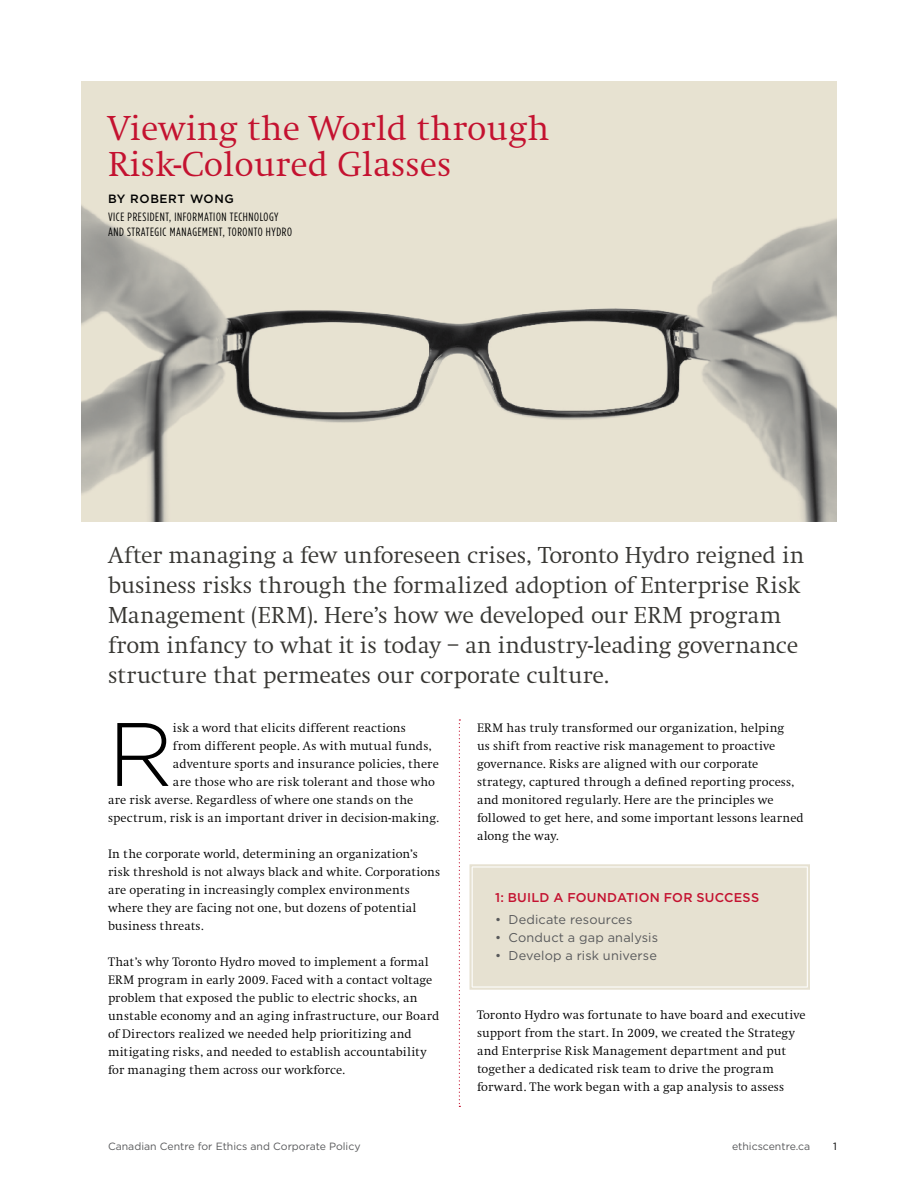
<style>
.page{position:relative;width:918px;height:1188px;background:#fff}
.page>*{position:absolute;margin:0;border:0;box-sizing:border-box;transform-origin:0 0}
.t1{font:300 89.85px "Gotham HTF";color:#000}
.t2{font:300 36px/36px "Swift EF";color:#c41230}
.t3{font:300 24px/30px "Swift EF";letter-spacing:-.005em;color:#383733}
.t4{font:300 12.75px/18px "Swift EF";letter-spacing:.01em;color:#000}
.t5{font:12.75px "Gotham HTF";letter-spacing:.015em;color:#58595b}
.t6{font:500 12.75px "Gotham HTF";letter-spacing:.02em;color:#c41230}
.t7{font:condensed 12px/15px "Gotham HTF";letter-spacing:.05em;color:#000}
.t8{font:500 12px "Gotham HTF";letter-spacing:.05em;color:#000}
.t9{font:10.5px "Gotham HTF";color:#58595b}
.t10{font:10.5px "Gotham HTF";color:#000}
</style>
<div class="page">
<div style="left:469px;top:864px;width:341px;height:126px;background:#e6e1d1"></div>
<div style="left:473px;top:868px;width:334px;height:118px;border:1px solid #e6e1d1"></div>
<div style="left:475px;top:870px;width:330px;height:114px;border:2px solid #e6e1d1"></div>
<svg style="left:459px;top:719px;width:1px;height:388px"></svg>
<img style="left:81px;top:81px;width:756px;height:441px">
<h2 class="t2" style="left:108px;top:111px;width:443px">Viewing the World through<br>Risk-Coloured Glasses</h2>
<p class="t8" style="left:108px;top:192px;width:127px">BY ROBERT WONG</p>
<p class="t7" style="left:108px;top:210px;width:186px">VICE PRESIDENT, INFORMATION TECHNOLOGY<br>AND STRATEGIC MANAGEMENT, TORONTO HYDRO</p>
<p class="t3" style="left:108px;top:541px;width:698px">After managing a few unforeseen crises, Toronto Hydro reigned in business risks through the formalized adoption of Enterprise Risk Management (ERM). Here’s how we developed our ERM program from infancy to what it is today – an industry-leading governance structure that permeates our corporate culture.</p>
<h1 class="t1" style="left:108px;top:705px;width:66px">R</h1>
<p class="t4" style="left:173px;top:719px;width:234px">isk a word that elicits different reactions</p>
<p class="t4" style="left:173px;top:737px;width:260px">from different people. As with mutual funds,</p>
<p class="t4" style="left:173px;top:755px;width:267px">adventure sports and insurance policies, there</p>
<p class="t4" style="left:173px;top:773px;width:263px">are those who are risk tolerant and those who</p>
<p class="t4" style="left:108px;top:791px;width:307px">are risk averse. Regardless of where one stands on the</p>
<p class="t4" style="left:108px;top:809px;width:333px">spectrum, risk is an important driver in decision-making.</p>
<p class="t4" style="left:108px;top:845px;width:334px">In the corporate world, determining an organization’s risk threshold is not always black and white. Corporations are operating in increasingly complex environments where they are facing not one, but dozens of potential business threats.</p>
<p class="t4" style="left:108px;top:953px;width:333px">That’s why Toronto Hydro moved to implement a formal ERM program in early 2009. Faced with a contact voltage problem that exposed the public to electric shocks, an unstable economy and an aging infrastructure, our Board of Directors realized we needed help prioritizing and mitigating risks, and needed to establish accountability for managing them across our workforce.</p>
<p class="t4" style="left:477px;top:719px;width:328px">ERM has truly transformed our organization, helping<br>us shift from reactive risk management to proactive governance. Risks are aligned with our corporate strategy, captured through a defined reporting process, and monitored regularly. Here are the principles we followed to get here, and some important lessons learned along the way.</p>
<p class="t6" style="left:495px;top:890px;width:266px">1: BUILD A FOUNDATION FOR SUCCESS</p>
<p class="t5" style="left:495px;top:912px;width:139px">• Dedicate resources</p>
<p class="t5" style="left:495px;top:930px;width:165px">• Conduct a gap analysis</p>
<p class="t5" style="left:495px;top:948px;width:163px">• Develop a risk universe</p>
<p class="t4" style="left:477px;top:1006px;width:330px">Toronto Hydro was fortunate to have board and executive support from the start. In 2009, we created the Strategy and Enterprise Risk Management department and put together a dedicated risk team to drive the program forward. The work began with a gap analysis to assess</p>
<p class="t9" style="left:108px;top:1141px;width:254px">Canadian Centre for Ethics and Corporate Policy</p>
<p class="t9" style="left:732px;top:1141px;width:80px">ethicscentre.ca</p>
<p class="t10" style="left:833px;top:1141px;width:5px">1</p>
</div>
